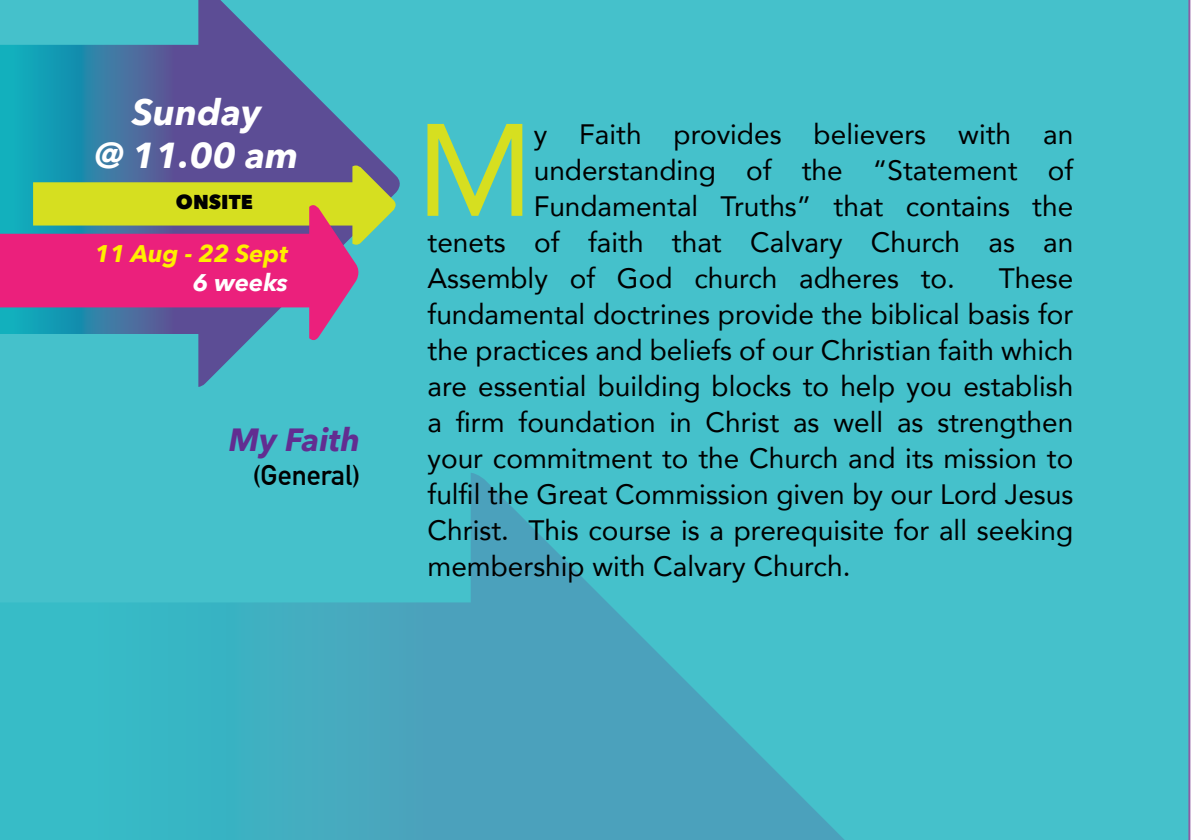
<style>
.page{position:relative;width:1191px;height:840px;background:#fff}
.page>*{position:absolute;margin:0;border:0;box-sizing:border-box;transform-origin:0 0}
.t1{font:129.6px "Avenir";color:#d6df20}
.t2{font:italic 700 36px/43.2px "Avenir Next";color:#fff;text-align:center}
.t3{font:italic 700 32px "Avenir Next";color:#622d91}
.t4{font:28px/36px "Avenir";color:#000;text-align:justify}
.t5{font:700 28px "DIN Alternate";color:#000}
.t6{font:italic 700 24px "Avenir Next";color:#ffef00}
.t7{font:italic 700 24px "Avenir Next";color:#fff}
.t8{font:800 20px "Avenir Next";color:#000}
</style>
<div class="page">
<div style="left:0;top:0;width:1190px;height:839px;background:#45c1cb"></div>
<svg style="left:0;top:0;width:404px;height:386px;background:#4498b6"></svg>
<svg style="left:33px;top:163px;width:365px;height:83px;background:#91a560"></svg>
<svg style="left:0;top:202px;width:362px;height:140px;background:#b05f7e"></svg>
<svg style="left:0;top:472px;width:892px;height:367px;background:#44b4c4"></svg>
<p class="t2" style="left:95px;top:90px;width:205px">Sunday<br>@ 11.00 am</p>
<p class="t8" style="left:176px;top:190px;width:78px">ONSITE</p>
<p class="t6" style="left:95px;top:232px;width:195px">11 Aug - 22 Sept</p>
<p class="t7" style="left:193px;top:261px;width:96px">6 weeks</p>
<p class="t3" style="left:229px;top:412px;width:133px">My Faith</p>
<p class="t5" style="left:253px;top:453px;width:109px">(General)</p>
<h1 class="t1" style="left:416px;top:67px;width:119px">M</h1>
<p class="t4" style="left:534px;top:115px;width:541px">y Faith provides believers with an</p>
<p class="t4" style="left:534px;top:151px;width:541px">understanding of the “Statement of</p>
<p class="t4" style="left:534px;top:187px;width:541px">Fundamental Truths” that contains the</p>
<p class="t4" style="left:427px;top:223px;width:647px">tenets of faith that Calvary Church as an</p>
<p class="t4" style="left:427px;top:259px;width:529px">Assembly of God church adheres to.</p>
<p class="t4" style="left:427px;top:259px;width:647px;text-indent:571px">These fundamental doctrines provide the biblical basis for the practices and beliefs of our Christian faith which are essential building blocks to help you establish a firm foundation in Christ as well as strengthen your commitment to the Church and its mission to fulfil the Great Commission given by our Lord Jesus Christ. This course is a prerequisite for all seeking membership with Calvary Church.</p>
</div>
